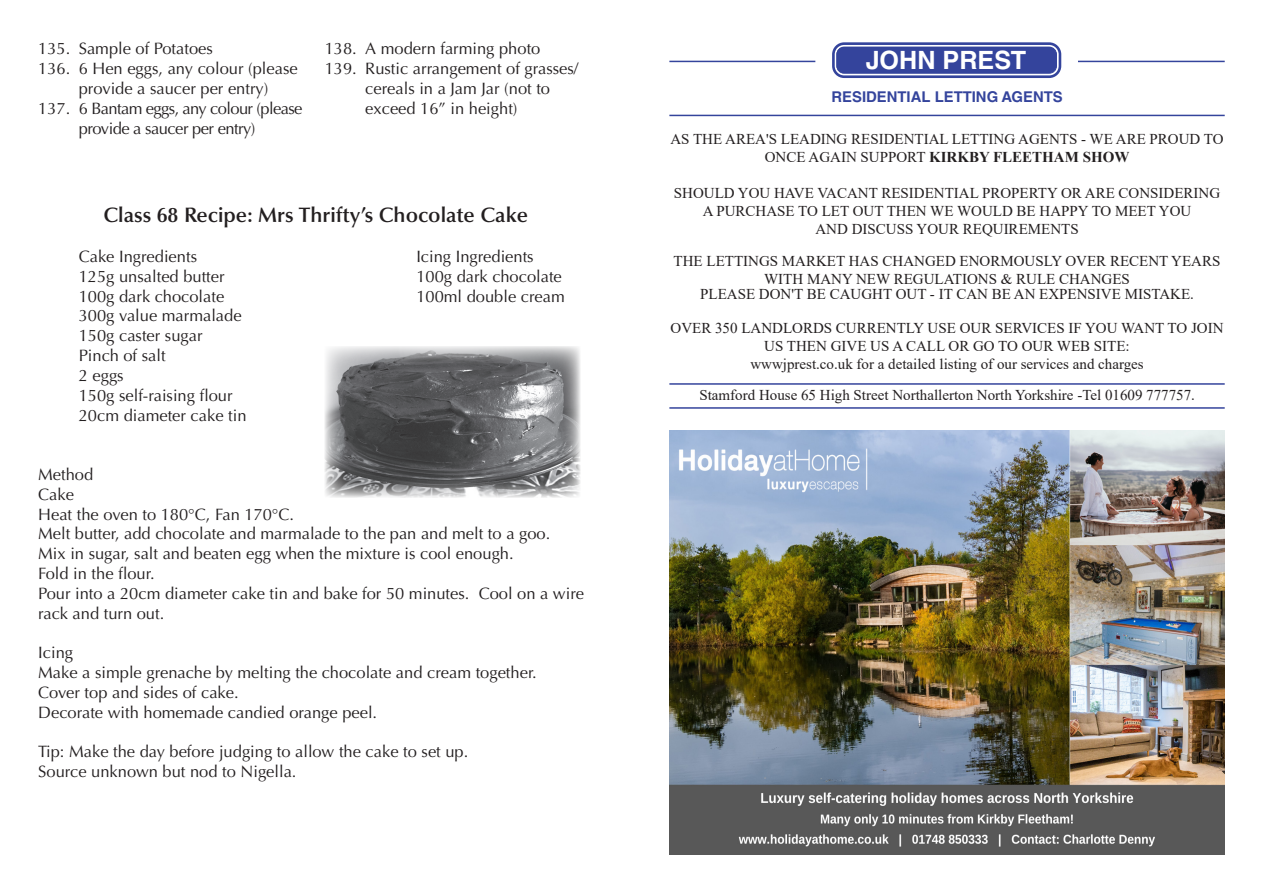
<style>
.page{position:relative;width:1263px;height:893px;background:#fff}
.page>*{position:absolute;margin:0;border:0;box-sizing:border-box;transform-origin:0 0}
.t1{font:700 25.2px "Helvetica LT Std";color:#fff}
.t2{font:600 21px "Optima LT Std";color:#231f20}
.t3{font:16.5px/19.8px "Optima LT Std";color:#231f20}
.t4{font:16.5px/19.8px "Optima LT Std";letter-spacing:-.035em;color:#231f20;text-align:center}
.t5{font:15px/18px "Times New Roman";color:#231f20;text-align:center}
.t6{font:700 14.85px "Helvetica LT Std";color:#34449c}
.s1{font-weight:700}
</style>
<div class="page">
<hr style="left:669px;top:61px;width:556px;height:1px;background:#34449c">
<div style="left:815px;top:33px;width:263px;height:56px;background:#fff"></div>
<svg style="left:835px;top:45px;width:224px;height:30px"></svg>
<div style="left:832px;top:42px;width:229px;height:36px;border:3px solid #34449c;border-radius:11px"></div>
<div style="left:836px;top:47px;width:221px;height:27px;border:1px solid #34449c;border-radius:7px"></div>
<div style="left:836px;top:47px;width:220px;height:26px;background:#34449c;border-radius:7px"></div>
<hr style="left:669px;top:115px;width:556px;height:1px;background:#34449c">
<hr style="left:669px;top:383px;width:556px;height:2px;background:#34449c">
<hr style="left:669px;top:407px;width:556px;height:2px;background:#34449c">
<img style="left:669px;top:431px;width:556px;height:424px">
<img style="left:325px;top:346px;width:255px;height:151px">
<p class="t3" style="left:38px;top:39px;width:176px">135. Sample of Potatoes</p>
<p class="t3" style="left:79px;top:59px;width:220px;text-indent:-41px">136. 6 Hen eggs, any colour (please provide a saucer per entry)</p>
<p class="t4" style="left:38px;top:99px;width:266px">137. 6 Bantam eggs, any colour (please provide a saucer per entry)</p>
<p class="t3" style="left:325px;top:39px;width:217px">138. A modern farming photo</p>
<p class="t3" style="left:365px;top:59px;width:215px;text-indent:-41px">139. Rustic arrangement of grasses/ cereals in a Jam Jar (not to exceed 16” in height)</p>
<p class="t2" style="left:103px;top:203px;width:426px">Class 68 Recipe: Mrs Thrifty’s Chocolate Cake</p>
<p class="t3" style="left:79px;top:247px;width:120px">Cake Ingredients</p>
<p class="t3" style="left:416px;top:247px;width:119px">Icing Ingredients</p>
<p class="t3" style="left:79px;top:267px;width:147px">125g unsalted butter</p>
<p class="t3" style="left:416px;top:267px;width:147px">100g dark chocolate</p>
<p class="t3" style="left:79px;top:286px;width:147px">100g dark chocolate</p>
<p class="t3" style="left:416px;top:286px;width:150px">100ml double cream</p>
<p class="t3" style="left:79px;top:306px;width:164px">300g value marmalade</p>
<p class="t3" style="left:79px;top:326px;width:125px">150g caster sugar</p>
<p class="t3" style="left:79px;top:346px;width:88px">Pinch of salt</p>
<p class="t3" style="left:79px;top:366px;width:46px">2 eggs</p>
<p class="t3" style="left:79px;top:385px;width:155px">150g self-raising flour</p>
<p class="t3" style="left:79px;top:405px;width:169px">20cm diameter cake tin</p>
<p class="t3" style="left:38px;top:465px;width:57px">Method</p>
<p class="t3" style="left:38px;top:484px;width:37px">Cake</p>
<p class="t3" style="left:38px;top:504px;width:257px">Heat the oven to 180°C, Fan 170°C.</p>
<p class="t3" style="left:38px;top:524px;width:514px">Melt butter, add chocolate and marmalade to the pan and melt to a goo.</p>
<p class="t3" style="left:38px;top:544px;width:477px">Mix in sugar, salt and beaten egg when the mixture is cool enough.</p>
<p class="t3" style="left:38px;top:564px;width:118px">Fold in the flour.</p>
<p class="t3" style="left:38px;top:583px;width:547px">Pour into a 20cm diameter cake tin and bake for 50 minutes. Cool on a wire rack and turn out.</p>
<p class="t3" style="left:38px;top:643px;width:36px">Icing</p>
<p class="t3" style="left:38px;top:663px;width:500px">Make a simple grenache by melting the chocolate and cream together.</p>
<p class="t3" style="left:38px;top:682px;width:202px">Cover top and sides of cake.</p>
<p class="t3" style="left:38px;top:702px;width:340px">Decorate with homemade candied orange peel.</p>
<p class="t3" style="left:38px;top:742px;width:432px">Tip: Make the day before judging to allow the cake to set up.</p>
<p class="t3" style="left:38px;top:762px;width:260px">Source unknown but nod to Nigella.</p>
<p class="t1" style="left:866px;top:45px;width:162px">JOHN PREST</p>
<p class="t6" style="left:831px;top:88px;width:233px">RESIDENTIAL LETTING AGENTS</p>
<p class="t5" style="left:670px;top:130px;width:555px">AS THE AREA'S LEADING RESIDENTIAL LETTING AGENTS - WE ARE PROUD TO<br>ONCE AGAIN SUPPORT <span class="s1">KIRKBY FLEETHAM SHOW</span></p>
<p class="t5" style="left:674px;top:184px;width:548px">SHOULD YOU HAVE VACANT RESIDENTIAL PROPERTY OR ARE CONSIDERING</p>
<p class="t5" style="left:703px;top:202px;width:490px">A PURCHASE TO LET OUT THEN WE WOULD BE HAPPY TO MEET YOU</p>
<p class="t5" style="left:815px;top:220px;width:265px">AND DISCUSS YOUR REQUIREMENTS</p>
<p class="t5" style="left:674px;top:251px;width:548px">THE LETTINGS MARKET HAS CHANGED ENORMOUSLY OVER RECENT YEARS<br>WITH MANY NEW REGULATIONS &amp; RULE CHANGES</p>
<p class="t5" style="left:700px;top:284px;width:495px">PLEASE DON'T BE CAUGHT OUT - IT CAN BE AN EXPENSIVE MISTAKE.</p>
<p class="t5" style="left:670px;top:319px;width:555px">OVER 350 LANDLORDS CURRENTLY USE OUR SERVICES IF YOU WANT TO JOIN</p>
<p class="t5" style="left:750px;top:337px;width:395px">US THEN GIVE US A CALL OR GO TO OUR WEB SITE: wwwjprest.co.uk for a detailed listing of our services and charges</p>
<p class="t5" style="left:699px;top:385px;width:497px">Stamford House 65 High Street Northallerton North Yorkshire -Tel 01609 777757.</p>
</div>
